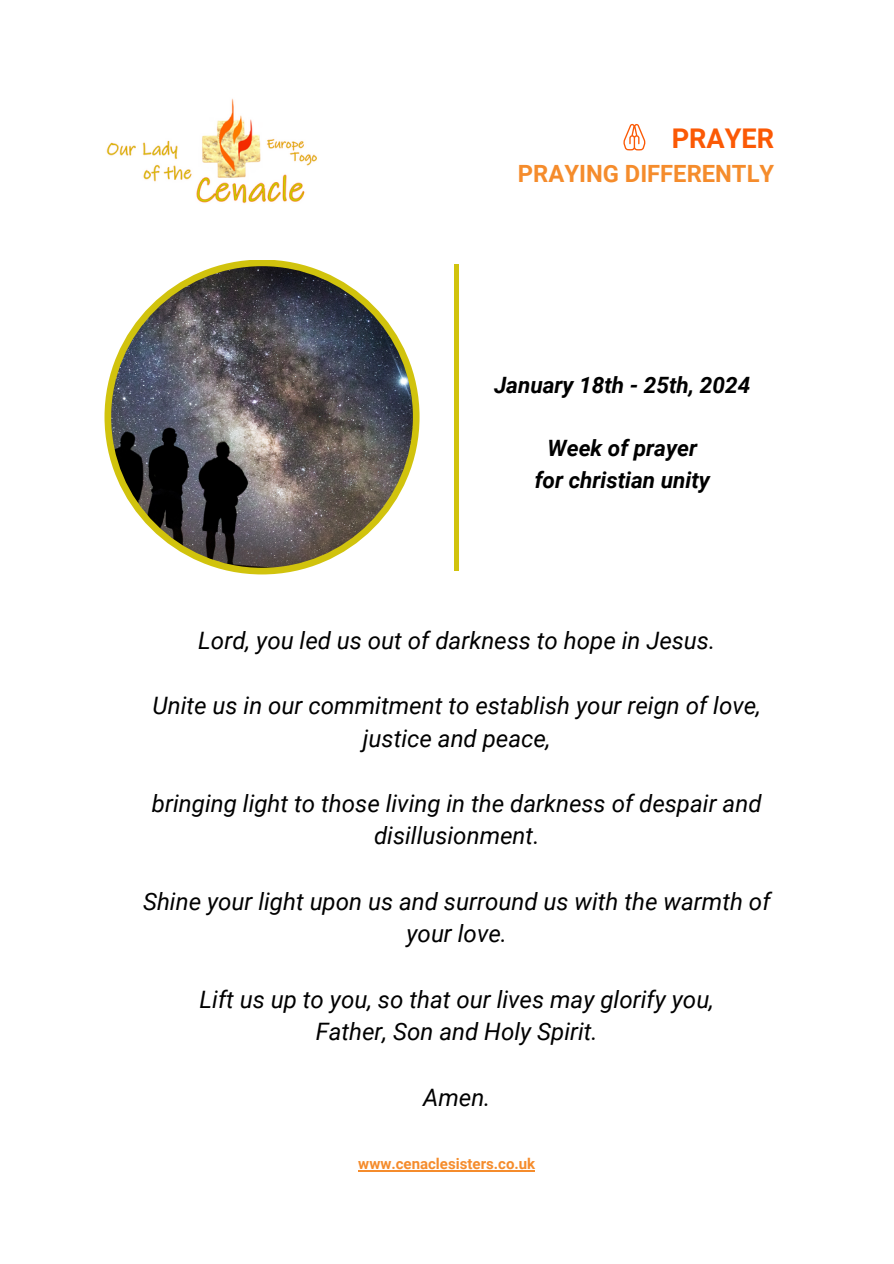
<style>
.page{position:relative;width:894px;height:1264px;background:#fff}
.page>*{position:absolute;margin:0;border:0;box-sizing:border-box;transform-origin:0 0}
.t1{font:700 27.15px "Roboto";color:#fb5905}
.t2{font:italic 24px/32.7px "Roboto";color:#000;text-align:center}
.t3{font:700 23.7px "Roboto";color:#f58c2c}
.t4{font:italic 700 22.5px "Roboto";color:#000}
.t5{font:700 15px "Roboto";color:#f58c2c}
</style>
<div class="page">
<svg style="left:623px;top:124px;width:22px;height:26px"></svg>
<img style="left:106px;top:98px;width:211px;height:106px">
<hr style="left:454px;top:264px;width:4px;height:306px;background:#d1c30d">
<div style="left:104px;top:259px;width:315px;height:315px;background:#d1c30d;border-radius:50%"></div>
<img style="left:111px;top:266px;width:302px;height:302px;border-radius:50%">
<hr style="left:358px;top:1169px;width:177px;height:2px;background:#f58c2c">
<p class="t1" style="left:671px;top:123px;width:104px">PRAYER</p>
<p class="t3" style="left:518px;top:160px;width:258px">PRAYING DIFFERENTLY</p>
<p class="t4" style="left:494px;top:372px;width:258px">January 18th - 25th, 2024</p>
<p class="t4" style="left:547px;top:435px;width:151px">Week of prayer</p>
<p class="t4" style="left:534px;top:467px;width:177px">for christian unity</p>
<p class="t2" style="left:198px;top:624px;width:518px">Lord, you led us out of darkness to hope in Jesus.</p>
<p class="t2" style="left:153px;top:689px;width:609px">Unite us in our commitment to establish your reign of love, justice and peace,</p>
<p class="t2" style="left:152px;top:787px;width:611px">bringing light to those living in the darkness of despair and disillusionment.</p>
<p class="t2" style="left:143px;top:885px;width:628px">Shine your light upon us and surround us with the warmth of your love.</p>
<p class="t2" style="left:199px;top:983px;width:515px">Lift us up to you, so that our lives may glorify you,</p>
<p class="t2" style="left:315px;top:1015px;width:283px">Father, Son and Holy Spirit.</p>
<p class="t2" style="left:423px;top:1080px;width:69px">Amen.</p>
<p class="t5" style="left:358px;top:1154px;width:178px">www.cenaclesisters.co.uk</p>
</div>
